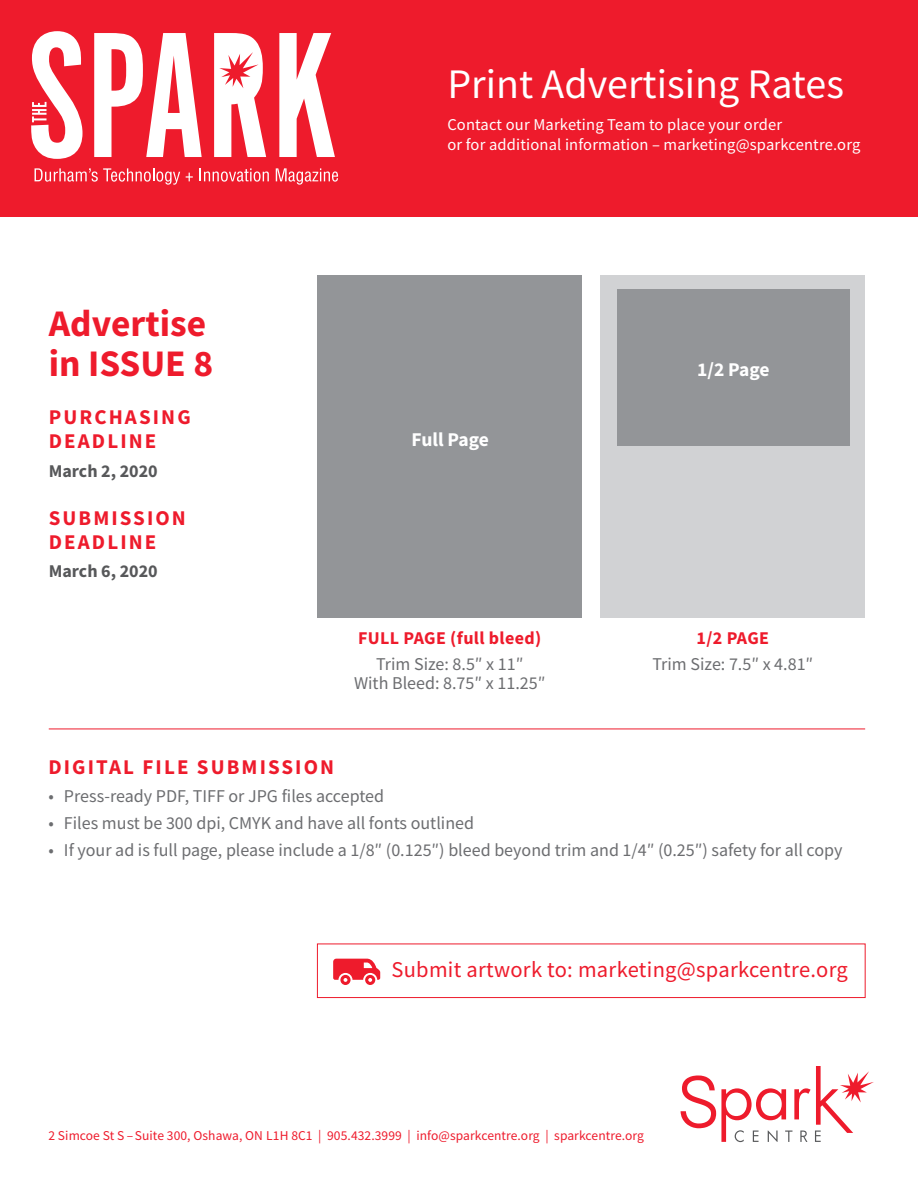
<style>
.page{position:relative;width:918px;height:1188px;background:#fff}
.page>*{position:absolute;margin:0;border:0;box-sizing:border-box;transform-origin:0 0}
.t1{font:42px "Source Sans Pro";color:#fff}
.t2{font:700 37.5px/40.5px "Source Sans Pro";color:#ee1b2c}
.t3{font:22.5px "Source Sans Pro";letter-spacing:.015em;color:#ee1b2c}
.t4{font:700 21px/24px "Source Sans Pro";letter-spacing:.1em;color:#ee1b2c}
.t5{font:700 19.5px "Source Sans Pro";letter-spacing:-.02em;color:#fff}
.t6{font:18px/19.5px "Source Sans Pro";color:#6c6d70;text-align:center}
.t7{font:700 18px "Source Sans Pro";letter-spacing:.02em;color:#ee1b2c}
.t8{font:700 18px "Source Sans Pro";color:#57585a}
.t9{font:16.5px/19.8px "Source Sans Pro";letter-spacing:.01em;color:#fff}
.t10{font:13.5px "Source Sans Pro";letter-spacing:.005em;color:#ee1b2c}
</style>
<div class="page">
<div style="left:0;top:0;width:918px;height:216px;background:#ee1b2c"></div>
<hr style="left:49px;top:729px;width:816px;height:1px;background:#ee1b2c">
<div style="left:317px;top:275px;width:265px;height:342px;background:#939598"></div>
<div style="left:601px;top:275px;width:264px;height:342px;background:#d1d2d4"></div>
<div style="left:617px;top:290px;width:233px;height:156px;background:#939598"></div>
<div style="left:317px;top:944px;width:549px;height:54px;border:1px solid #ee1b2c"></div>
<svg style="left:333px;top:959px;width:47px;height:26px"></svg>
<svg style="left:681px;top:1066px;width:193px;height:76px"></svg>
<svg style="left:35px;top:168px;width:145px;height:17px"></svg>
<svg style="left:186px;top:173px;width:7px;height:8px"></svg>
<svg style="left:200px;top:168px;width:69px;height:14px"></svg>
<svg style="left:276px;top:168px;width:62px;height:17px"></svg>
<svg style="left:31px;top:31px;width:52px;height:128px"></svg>
<svg style="left:94px;top:33px;width:108px;height:124px"></svg>
<svg style="left:279px;top:33px;width:56px;height:124px"></svg>
<svg style="left:214px;top:33px;width:52px;height:124px"></svg>
<h2 class="t2" style="left:49px;top:303px;width:166px">Advertise in ISSUE 8</h2>
<p class="t4" style="left:49px;top:405px;width:144px">PURCHASING<br>DEADLINE</p>
<p class="t8" style="left:49px;top:459px;width:110px">March 2, 2020</p>
<p class="t4" style="left:49px;top:506px;width:139px">SUBMISSION<br>DEADLINE</p>
<p class="t8" style="left:49px;top:559px;width:110px">March 6, 2020</p>
<h1 class="t1" style="left:447px;top:57px;width:398px">Print Advertising Rates</h1>
<p class="t9" style="left:447px;top:114px;width:415px">Contact our Marketing Team to place your order<br>or for additional information – marketing@sparkcentre.org</p>
<p class="t5" style="left:412px;top:426px;width:79px">Full Page</p>
<p class="t7" style="left:358px;top:626px;width:185px">FULL PAGE (full bleed)</p>
<p class="t6" style="left:354px;top:654px;width:193px">Trim Size: 8.5″ x 11″<br>With Bleed: 8.75″ x 11.25″</p>
<p class="t5" style="left:697px;top:356px;width:74px">1/2 Page</p>
<p class="t7" style="left:697px;top:626px;width:74px">1/2 PAGE</p>
<p class="t6" style="left:653px;top:654px;width:162px">Trim Size: 7.5″ x 4.81″</p>
<p class="t4" style="left:48px;top:754px;width:287px">DIGITAL FILE SUBMISSION</p>
<p class="t6" style="left:48px;top:786px;width:337px">• Press-ready PDF, TIFF or JPG files accepted</p>
<p class="t6" style="left:48px;top:813px;width:427px">• Files must be 300 dpi, CMYK and have all fonts outlined</p>
<p class="t6" style="left:48px;top:840px;width:796px">• If your ad is full page, please include a 1/8″ (0.125″) bleed beyond trim and 1/4″ (0.25″) safety for all copy</p>
<p class="t3" style="left:391px;top:956px;width:458px">Submit artwork to: marketing@sparkcentre.org</p>
<p class="t10" style="left:48px;top:1127px;width:597px">2 Simcoe St S –Suite 300, Oshawa, ON L1H 8C1 | 905.432.3999 | info@sparkcentre.org | sparkcentre.org</p>
</div>
